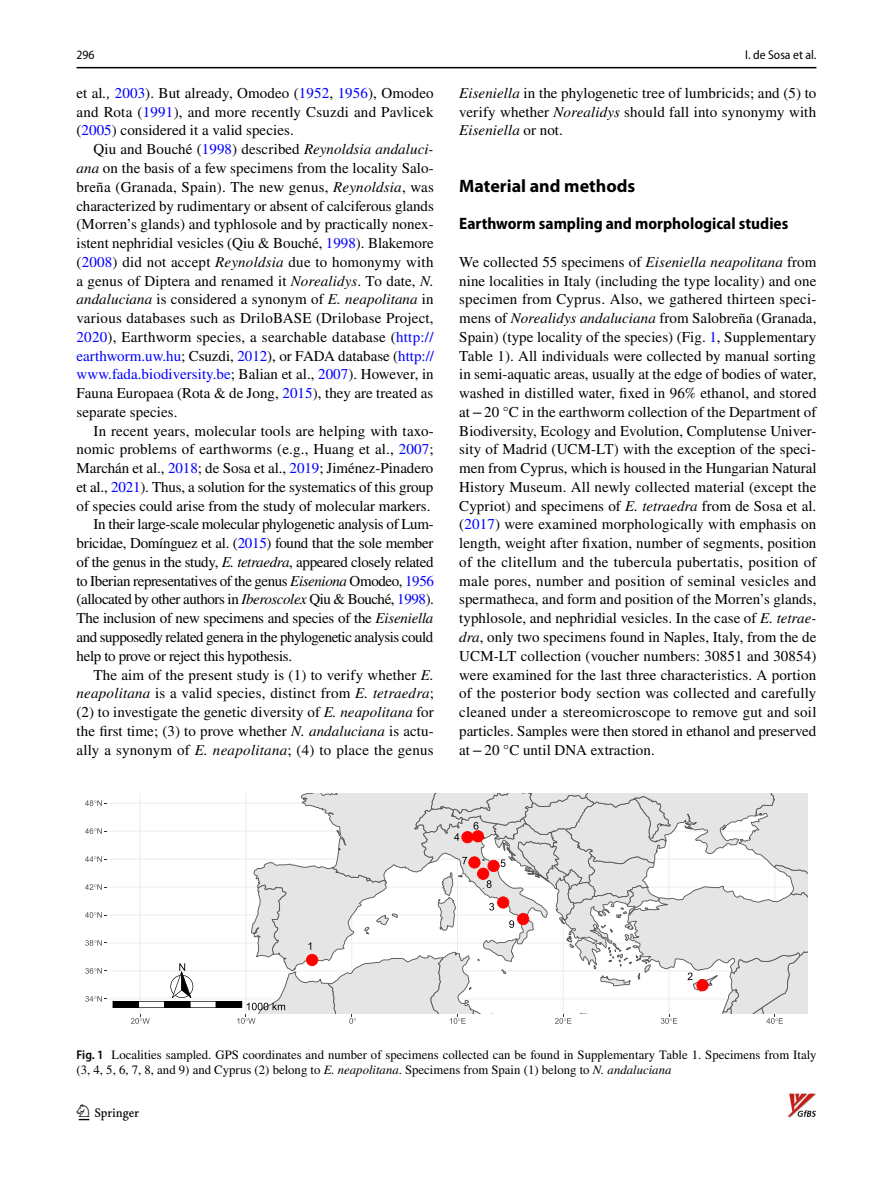
<style>
.page{position:relative;width:893px;height:1187px;background:#fff}
.page>*{position:absolute;margin:0;border:0;box-sizing:border-box;transform-origin:0 0}
.t1{font:22.5px "Springnew Regular 2";color:#000}
.t2{font:700 18px "Myriad Pro";color:#000}
.t3{font:700 semi-condensed 16.5px "Myriad Pro";color:#000}
.t4{font:15px/18.8px "STIX";letter-spacing:-.005em;color:#000;text-align:justify}
.t5{font:15px "STIX";letter-spacing:.015em;color:#000}
.t6{font:15px "STIX";letter-spacing:-.025em;color:#000}
.t7{font:15px "STIX";letter-spacing:-.03em;color:#000}
.t8{font:12.75px/15px "STIX";color:#000}
.t9{font:semi-condensed 12.75px "Myriad Pro";color:#000}
.s1{font-style:italic}
.s2{color:#00f}
.s3{font-family:"Myriad Pro";font-weight:600;font-stretch:semi-condensed}
</style>
<div class="page">
<hr style="left:77px;top:67px;width:739px;height:1px;background:#000">
<img style="left:787px;top:1093px;width:30px;height:25px">
<svg style="left:85px;top:793px;width:723px;height:230px"></svg>
<p class="t9" style="left:77px;top:48px;width:20px">296</p>
<p class="t9" style="left:745px;top:48px;width:73px">I. de Sosa et al.</p>
<p class="t4" style="left:77px;top:84px;width:359px">et al<span class="s1">.,</span> <span class="s2">2003</span>). But already, Omodeo (<span class="s2">1952</span>, <span class="s2">1956</span>), Omodeo and Rota (<span class="s2">1991</span>), and more recently Csuzdi and Pavlicek (<span class="s2">2005</span>) considered it a valid species.</p>
<p class="t4" style="left:77px;top:141px;width:359px;text-indent:17px">Qiu and Bouché (<span class="s2">1998</span>) described <span class="s1">Reynoldsia andaluci&shy;ana</span> on the basis of a few specimens from the locality Salo&shy;breña (Granada, Spain). The new genus, <span class="s1">Reynoldsia</span>, was characterized by rudimentary or absent of calciferous glands (Morren’s glands) and typhlosole and by practically nonex&shy;istent nephridial vesicles (Qiu &amp; Bouché, <span class="s2">1998</span>). Blakemore (<span class="s2">2008</span>) did not accept <span class="s1">Reynoldsia</span> due to homonymy with a genus of Diptera and renamed it <span class="s1">Norealidys</span>. To date, <span class="s1">N. andaluciana</span> is considered a synonym of <span class="s1">E. neapolitana</span> in various databases such as DriloBASE (Drilobase Project, <span class="s2">2020</span>), Earthworm species, a searchable database (<span class="s2">http:// earthworm.uw.hu</span>; Csuzdi, <span class="s2">2012</span>), or FADA database (<span class="s2">http:// www.fada.biodiversity.be</span>; Balian et al., <span class="s2">2007</span>). However, in Fauna Europaea (Rota &amp; de Jong, <span class="s2">2015</span>), they are treated as separate species.</p>
<p class="t5" style="left:94px;top:420px;width:342px">In recent years, molecular tools are helping with taxo-</p>
<p class="t5" style="left:77px;top:439px;width:359px">nomic problems of earthworms (e.g., Huang et al., <span class="s2">2007</span>;</p>
<p class="t4" style="left:77px;top:459px;width:358px">Marchán et al., <span class="s2">2018</span>; de Sosa et al., <span class="s2">2019</span>; Jiménez-Pinadero</p>
<p class="t4" style="left:77px;top:478px;width:358px">et al., <span class="s2">2021</span>). Thus, a solution for the systematics of this group</p>
<p class="t4" style="left:77px;top:497px;width:355px">of species could arise from the study of molecular markers.</p>
<p class="t4" style="left:94px;top:516px;width:342px">In their large-scale molecular phylogenetic analysis of Lum-</p>
<p class="t4" style="left:77px;top:534px;width:358px">bricidae, Domínguez et al. (<span class="s2">2015</span>) found that the sole member</p>
<p class="t4" style="left:77px;top:553px;width:359px">of the genus in the study, <span class="s1">E. tetraedra</span>, appeared closely related</p>
<p class="t6" style="left:77px;top:570px;width:359px">to Iberian representatives of the genus <span class="s1">Eiseniona</span> Omodeo, <span class="s2">1956</span></p>
<p class="t6" style="left:77px;top:589px;width:359px">(allocated by other authors in <span class="s1">Iberoscolex</span> Qiu &amp; Bouché, <span class="s2">1998</span>).</p>
<p class="t4" style="left:77px;top:609px;width:358px">The inclusion of new specimens and species of the <span class="s1">Eiseniella</span></p>
<p class="t7" style="left:77px;top:626px;width:358px">and supposedly related genera in the phylogenetic analysis could</p>
<p class="t4" style="left:77px;top:647px;width:217px">help to prove or reject this hypothesis.</p>
<p class="t4" style="left:94px;top:666px;width:342px">The aim of the present study is (1) to verify whether <span class="s1">E.</span></p>
<p class="t5" style="left:77px;top:683px;width:359px"><span class="s1">neapolitana</span> is a valid species, distinct from <span class="s1">E. tetraedra</span>;</p>
<p class="t4" style="left:77px;top:703px;width:359px">(2) to investigate the genetic diversity of <span class="s1">E. neapolitana</span> for</p>
<p class="t4" style="left:77px;top:722px;width:359px">the first time; (3) to prove whether <span class="s1">N. andaluciana</span> is actu-</p>
<p class="t5" style="left:77px;top:739px;width:359px">ally a synonym of <span class="s1">E. neapolitana</span>; (4) to place the genus</p>
<p class="t4" style="left:459px;top:84px;width:359px"><span class="s1">Eiseniella</span> in the phylogenetic tree of lumbricids; and (5) to verify whether <span class="s1">Norealidys</span> should fall into synonymy with <span class="s1">Eiseniella</span> or not.</p>
<p class="t2" style="left:459px;top:174px;width:178px">Material and methods</p>
<p class="t3" style="left:459px;top:214px;width:331px">Earthworm sampling and morphological studies</p>
<p class="t4" style="left:459px;top:253px;width:359px">We collected 55 specimens of <span class="s1">Eiseniella neapolitana</span> from nine localities in Italy (including the type locality) and one specimen from Cyprus. Also, we gathered thirteen speci&shy;mens of <span class="s1">Norealidys andaluciana</span> from Salobreña (Granada, Spain) (type locality of the species) (Fig. <span class="s2">1</span>, Supplementary Table 1). All individuals were collected by manual sorting in semi-aquatic areas, usually at the edge of bodies of water, washed in distilled water, fixed in 96% ethanol, and stored at−20 °C in the earthworm collection of the Department of Biodiversity, Ecology and Evolution, Complutense Univer&shy;sity of Madrid (UCM-LT) with the exception of the speci&shy;men from Cyprus, which is housed in the Hungarian Natural History Museum. All newly collected material (except the Cypriot) and specimens of <span class="s1">E. tetraedra</span> from de Sosa et al. (<span class="s2">2017</span>) were examined morphologically with emphasis on length, weight after fixation, number of segments, position of the clitellum and the tubercula pubertatis, position of male pores, number and position of seminal vesicles and spermatheca, and form and position of the Morren’s glands, typhlosole, and nephridial vesicles. In the case of <span class="s1">E. tetrae&shy;dra</span>, only two specimens found in Naples, Italy, from the de UCM-LT collection (voucher numbers: 30851 and 30854) were examined for the last three characteristics. A portion of the posterior body section was collected and carefully cleaned under a stereomicroscope to remove gut and soil particles. Samples were then stored in ethanol and preserved at−20 °C until DNA extraction.</p>
<p class="t8" style="left:77px;top:1047px;width:741px"><span class="s3">Fig. 1</span> Localities sampled. GPS coordinates and number of specimens collected can be found in Supplementary Table 1. Specimens from Italy (3, 4, 5, 6, 7, 8, and 9) and Cyprus (2) belong to <span class="s1">E. neapolitana</span>. Specimens from Spain (1) belong to <span class="s1">N. andaluciana</span></p>
<h1 class="t1" style="left:79px;top:1104px;width:62px">1 3</h1>
</div>
